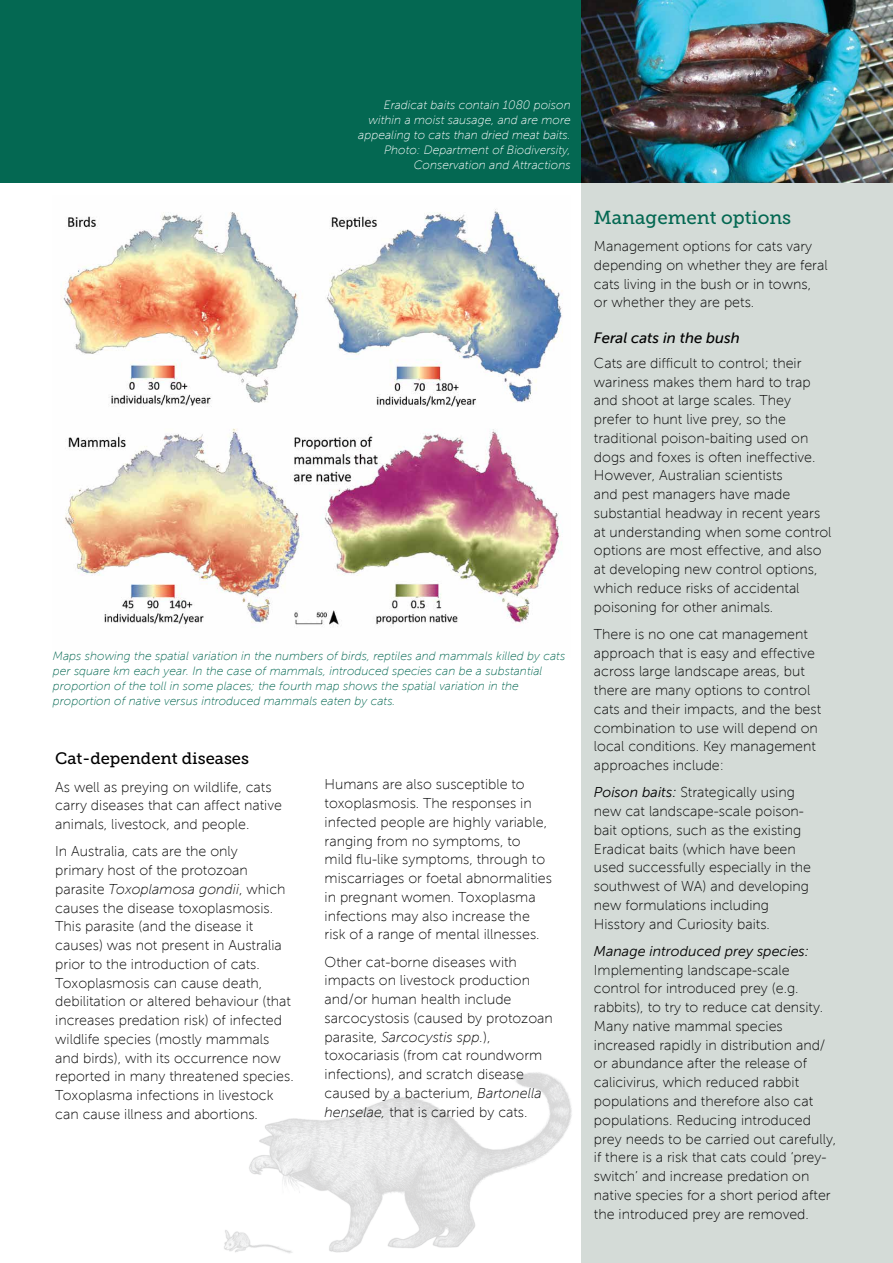
<style>
.page{position:relative;width:893px;height:1263px;background:#fff}
.page>*{position:absolute;margin:0;border:0;box-sizing:border-box;transform-origin:0 0}
.t1{font:18.75px "Museo Slab 500";color:#046852}
.t2{font:16.5px "Museo Slab 500";color:#000}
.t3{font:italic 15px "Museo Sans 500";color:#000}
.t4{font:14.25px/18.8px "Museo Sans 100";color:#000}
.t5{font:italic 14.25px "Museo Sans 300";color:#000}
.t6{font:italic 12px/15px "Museo Sans 100";color:#046852}
.t7{font:italic 12px/15px "Museo Sans 100";color:#fff;text-align:right}
.s1{font-style:italic}
.s2{font-family:"Museo Sans 300";font-style:italic}
</style>
<div class="page">
<img style="left:224px;top:1072px;width:348px;height:181px">
<div style="left:581px;top:183px;width:312px;height:1080px;background:#d4dbd7"></div>
<div style="left:0;top:0;width:893px;height:183px;background:#046852"></div>
<img style="left:62px;top:209px;width:501px;height:418px">
<img style="left:581px;top:0;width:312px;height:183px">
<p class="t7" style="left:358px;top:98px;width:214px">Eradicat baits contain 1080 poison within a moist sausage, and are more appealing to cats than dried meat baits.<br>Photo: Department of Biodiversity, Conservation and Attractions</p>
<p class="t6" style="left:53px;top:649px;width:514px">Maps showing the spatial variation in the numbers of birds, reptiles and mammals killed by cats per square km each year. In the case of mammals, introduced species can be a substantial proportion of the toll in some places; the fourth map shows the spatial variation in the proportion of native versus introduced mammals eaten by cats.</p>
<p class="t2" style="left:55px;top:749px;width:195px">Cat-dependent diseases</p>
<p class="t4" style="left:55px;top:777px;width:228px">As well as preying on wildlife, cats carry diseases that can affect native animals, livestock, and people.</p>
<p class="t4" style="left:55px;top:842px;width:240px">In Australia, cats are the only<br>primary host of the protozoan parasite <span class="s1">Toxoplamosa gondii</span>, which causes the disease toxoplasmosis.<br>This parasite (and the disease it causes) was not present in Australia prior to the introduction of cats.<br>Toxoplasmosis can cause death, debilitation or altered behaviour (that increases predation risk) of infected wildlife species (mostly mammals and birds), with its occurrence now reported in many threatened species.<br>Toxoplasma infections in livestock can cause illness and abortions.</p>
<p class="t4" style="left:325px;top:775px;width:229px">Humans are also susceptible to toxoplasmosis. The responses in infected people are highly variable, ranging from no symptoms, to<br>mild flu-like symptoms, through to miscarriages or foetal abnormalities in pregnant women. Toxoplasma infections may also increase the risk of a range of mental illnesses.</p>
<p class="t4" style="left:325px;top:952px;width:230px">Other cat-borne diseases with impacts on livestock production and/or human health include sarcocystosis (caused by protozoan parasite, <span class="s1">Sarcocystis spp.</span>), toxocariasis (from cat roundworm infections), and scratch disease caused by a bacterium, <span class="s1">Bartonella henselae,</span> that is carried by cats.</p>
<h1 class="t1" style="left:594px;top:207px;width:199px">Management options</h1>
<p class="t4" style="left:594px;top:237px;width:235px">Management options for cats vary depending on whether they are feral cats living in the bush or in towns, or whether they are pets.</p>
<p class="t3" style="left:594px;top:329px;width:147px">Feral cats in the bush</p>
<p class="t4" style="left:594px;top:354px;width:239px">Cats are difficult to control; their wariness makes them hard to trap and shoot at large scales. They prefer to hunt live prey, so the traditional poison-baiting used on dogs and foxes is often ineffective.<br>However, Australian scientists<br>and pest managers have made substantial headway in recent years at understanding when some control options are most effective, and also at developing new control options, which reduce risks of accidental poisoning for other animals.</p>
<p class="t4" style="left:594px;top:625px;width:229px">There is no one cat management approach that is easy and effective across large landscape areas, but there are many options to control cats and their impacts, and the best combination to use will depend on local conditions. Key management approaches include:</p>
<p class="t4" style="left:594px;top:783px;width:219px"><span class="s2">Poison baits:</span> Strategically using new cat landscape-scale poison&shy;bait options, such as the existing<br>Eradicat baits (which have been used successfully especially in the southwest of WA) and developing new formulations including<br>Hisstory and Curiosity baits.</p>
<p class="t5" style="left:594px;top:943px;width:217px">Manage introduced prey species:</p>
<p class="t4" style="left:594px;top:960px;width:244px">Implementing landscape-scale control for introduced prey (e.g. rabbits), to try to reduce cat density.<br>Many native mammal species increased rapidly in distribution and/ or abundance after the release of calicivirus, which reduced rabbit populations and therefore also cat populations. Reducing introduced prey needs to be carried out carefully, if there is a risk that cats could ‘prey&shy;switch’ and increase predation on native species for a short period after the introduced prey are removed.</p>
</div>
